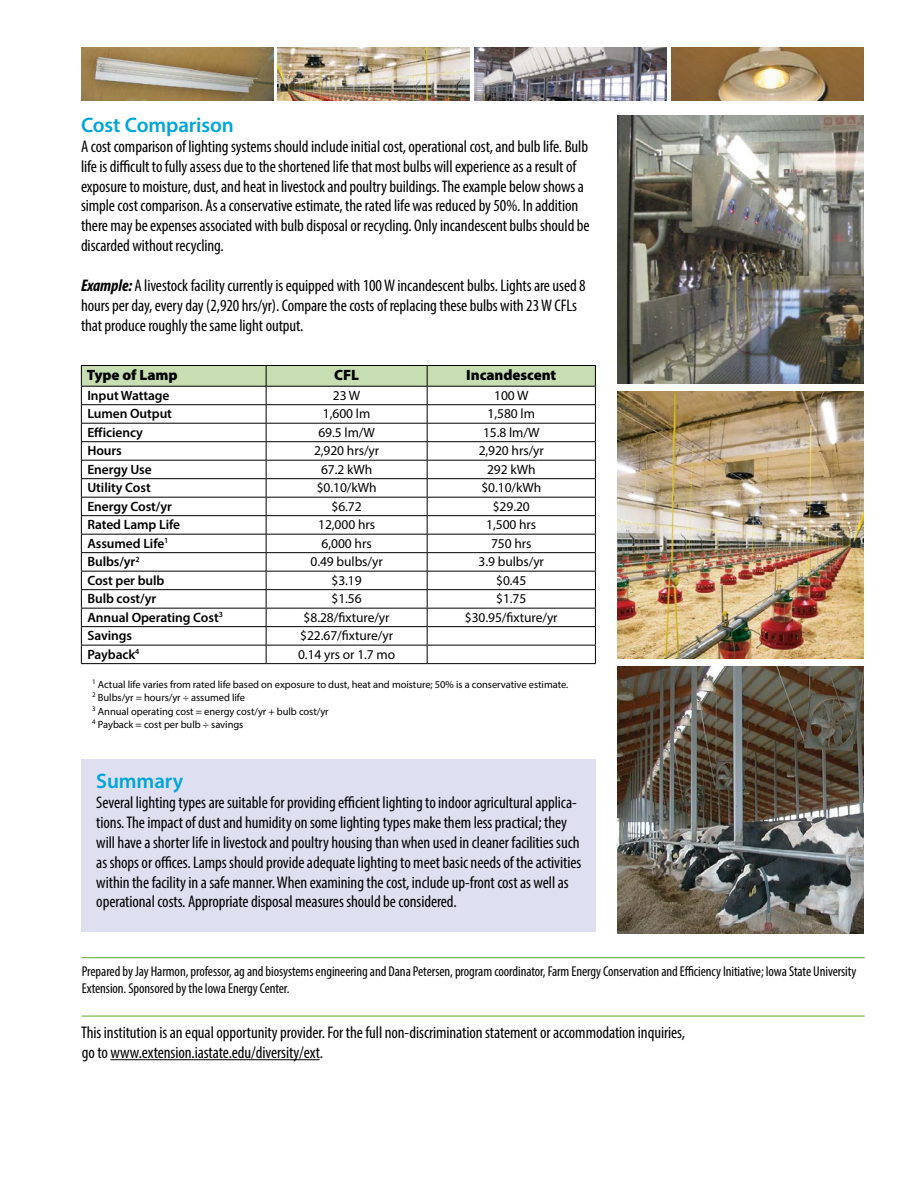
<style>
.page{position:relative;width:918px;height:1188px;background:#fff}
.page>*{position:absolute;margin:0;border:0;box-sizing:border-box;transform-origin:0 0}
.Body_Copy_Heading_H2{font:600 21px "Myriad Pro";letter-spacing:-.005em;color:#00a5da}
.Body_Copy_P{font:condensed 16.8px/20px "Myriad Pro";letter-spacing:-.005em;color:#000}
.Body_Copy_P-2{font:900 15px "Myriad Pro";letter-spacing:-.005em;color:#000}
.Authors_P{font:condensed 14.25px/17.2px "Myriad Pro";letter-spacing:-.005em;color:#000}
.Body_Copy_P-3{font:13.5px "Myriad Pro";letter-spacing:-.005em;color:#000}
.Body_Copy_P-4{font:600 13.5px "Myriad Pro";letter-spacing:-.005em;color:#000}
.Reference_body_copy_P{font:10.5px "Myriad Pro";letter-spacing:-.005em;color:#000}
.s1{font-weight:700;font-style:italic}
</style>
<div class="page">
<img style="left:617px;top:666px;width:247px;height:268px">
<hr style="left:81px;top:365px;width:185px;height:1px;background:#000">
<hr style="left:266px;top:365px;width:161px;height:1px;background:#000">
<hr style="left:427px;top:365px;width:169px;height:1px;background:#000">
<svg style="left:81px;top:366px;width:515px;height:297px"></svg>
<hr style="left:81px;top:663px;width:185px;height:1px;background:#000">
<hr style="left:266px;top:663px;width:161px;height:1px;background:#000">
<hr style="left:427px;top:663px;width:169px;height:1px;background:#000">
<div style="left:81px;top:760px;width:514px;height:172px;background:#dedff0"></div>
<img style="left:672px;top:47px;width:192px;height:54px">
<img style="left:81px;top:47px;width:192px;height:53px">
<hr style="left:110px;top:1059px;width:210px;height:1px;background:#000">
<hr style="left:82px;top:957px;width:783px;height:1px;background:#6cb33f">
<hr style="left:82px;top:1016px;width:783px;height:1px;background:#6cb33f">
<img style="left:278px;top:47px;width:192px;height:54px">
<img style="left:475px;top:47px;width:192px;height:54px">
<img style="left:617px;top:391px;width:247px;height:267px">
<img style="left:617px;top:115px;width:247px;height:268px">
<h2 class="Body_Copy_Heading_H2" style="left:81px;top:111px;width:154px">Cost Comparison</h2>
<p class="Body_Copy_P" style="left:81px;top:136px;width:510px">A cost comparison of lighting systems should include initial cost, operational cost, and bulb life. Bulb life is difficult to fully assess due to the shortened life that most bulbs will experience as a result of exposure to moisture, dust, and heat in livestock and poultry buildings. The example below shows a simple cost comparison. As a conservative estimate, the rated life was reduced by 50%. In addition there may be expenses associated with bulb disposal or recycling. Only incandescent bulbs should be discarded without recycling.</p>
<p class="Body_Copy_P" style="left:81px;top:275px;width:506px"><span class="s1">Example:</span> A livestock facility currently is equipped with 100 W incandescent bulbs. Lights are used 8 hours per day, every day (2,920 hrs/yr). Compare the costs of replacing these bulbs with 23 W CFLs that produce roughly the same light output.</p>
<p class="Body_Copy_P-2" style="left:87px;top:365px;width:93px">Type of Lamp</p>
<p class="Body_Copy_P-2" style="left:334px;top:365px;width:26px">CFL</p>
<p class="Body_Copy_P-2" style="left:466px;top:365px;width:92px">Incandescent</p>
<p class="Body_Copy_P-4" style="left:87px;top:387px;width:84px">Input Wattage</p>
<p class="Body_Copy_P-3" style="left:333px;top:387px;width:29px">23 W</p>
<p class="Body_Copy_P-3" style="left:494px;top:387px;width:36px">100 W</p>
<p class="Body_Copy_P-4" style="left:87px;top:405px;width:86px">Lumen Output</p>
<p class="Body_Copy_P-3" style="left:323px;top:405px;width:49px">1,600 lm</p>
<p class="Body_Copy_P-3" style="left:488px;top:405px;width:49px">1,580 lm</p>
<p class="Body_Copy_P-4" style="left:87px;top:424px;width:57px">Efficiency</p>
<p class="Body_Copy_P-3" style="left:318px;top:424px;width:58px">69.5 lm/W</p>
<p class="Body_Copy_P-3" style="left:483px;top:424px;width:58px">15.8 lm/W</p>
<p class="Body_Copy_P-4" style="left:87px;top:442px;width:36px">Hours</p>
<p class="Body_Copy_P-3" style="left:314px;top:442px;width:67px">2,920 hrs/yr</p>
<p class="Body_Copy_P-3" style="left:479px;top:442px;width:67px">2,920 hrs/yr</p>
<p class="Body_Copy_P-4" style="left:87px;top:461px;width:66px">Energy Use</p>
<p class="Body_Copy_P-3" style="left:321px;top:461px;width:53px">67.2 kWh</p>
<p class="Body_Copy_P-3" style="left:487px;top:461px;width:50px">292 kWh</p>
<p class="Body_Copy_P-4" style="left:87px;top:479px;width:65px">Utility Cost</p>
<p class="Body_Copy_P-3" style="left:317px;top:479px;width:61px">$0.10/kWh</p>
<p class="Body_Copy_P-3" style="left:481px;top:479px;width:61px">$0.10/kWh</p>
<p class="Body_Copy_P-4" style="left:87px;top:498px;width:86px">Energy Cost/yr</p>
<p class="Body_Copy_P-3" style="left:332px;top:498px;width:32px">$6.72</p>
<p class="Body_Copy_P-3" style="left:493px;top:498px;width:39px">$29.20</p>
<p class="Body_Copy_P-4" style="left:87px;top:516px;width:94px">Rated Lamp Life</p>
<p class="Body_Copy_P-3" style="left:318px;top:516px;width:58px">12,000 hrs</p>
<p class="Body_Copy_P-3" style="left:486px;top:516px;width:52px">1,500 hrs</p>
<p class="Body_Copy_P-4" style="left:87px;top:535px;width:83px">Assumed Life<sup>1</sup></p>
<p class="Body_Copy_P-3" style="left:322px;top:535px;width:52px">6,000 hrs</p>
<p class="Body_Copy_P-3" style="left:491px;top:535px;width:42px">750 hrs</p>
<p class="Body_Copy_P-4" style="left:87px;top:553px;width:54px">Bulbs/yr<sup>2</sup></p>
<p class="Body_Copy_P-3" style="left:310px;top:553px;width:74px">0.49 bulbs/yr</p>
<p class="Body_Copy_P-3" style="left:479px;top:553px;width:67px">3.9 bulbs/yr</p>
<p class="Body_Copy_P-4" style="left:87px;top:572px;width:79px">Cost per bulb</p>
<p class="Body_Copy_P-3" style="left:332px;top:572px;width:32px">$3.19</p>
<p class="Body_Copy_P-3" style="left:496px;top:572px;width:32px">$0.45</p>
<p class="Body_Copy_P-4" style="left:87px;top:590px;width:70px">Bulb cost/yr</p>
<p class="Body_Copy_P-3" style="left:332px;top:590px;width:32px">$1.56</p>
<p class="Body_Copy_P-3" style="left:496px;top:590px;width:32px">$1.75</p>
<p class="Body_Copy_P-4" style="left:87px;top:609px;width:137px">Annual Operating Cost<sup>3</sup></p>
<p class="Body_Copy_P-3" style="left:304px;top:609px;width:88px">$8.28/fixture/yr</p>
<p class="Body_Copy_P-3" style="left:465px;top:609px;width:94px">$30.95/fixture/yr</p>
<p class="Body_Copy_P-4" style="left:87px;top:627px;width:46px">Savings</p>
<p class="Body_Copy_P-3" style="left:300px;top:627px;width:94px">$22.67/fixture/yr</p>
<p class="Body_Copy_P-4" style="left:87px;top:646px;width:54px">Payback<sup>4</sup></p>
<p class="Body_Copy_P-3" style="left:298px;top:646px;width:99px">0.14 yrs or 1.7 mo</p>
<p class="Reference_body_copy_P" style="left:92px;top:678px;width:478px"><sup>1</sup> Actual life varies from rated life based on exposure to dust, heat and moisture; 50% is a conservative estimate.</p>
<p class="Reference_body_copy_P" style="left:92px;top:691px;width:154px"><sup>2</sup> Bulbs/yr = hours/yr ÷ assumed life</p>
<p class="Reference_body_copy_P" style="left:92px;top:705px;width:238px"><sup>3</sup> Annual operating cost = energy cost/yr + bulb cost/yr</p>
<p class="Reference_body_copy_P" style="left:92px;top:718px;width:153px"><sup>4</sup> Payback = cost per bulb ÷ savings</p>
<h2 class="Body_Copy_Heading_H2" style="left:96px;top:768px;width:88px">Summary</h2>
<p class="Body_Copy_P" style="left:96px;top:792px;width:486px">Several lighting types are suitable for providing efficient lighting to indoor agricultural applica&shy;tions. The impact of dust and humidity on some lighting types make them less practical; they will have a shorter life in livestock and poultry housing than when used in cleaner facilities such as shops or offices. Lamps should provide adequate lighting to meet basic needs of the activities within the facility in a safe manner. When examining the cost, include up-front cost as well as operational costs. Appropriate disposal measures should be considered.</p>
<p class="Authors_P" style="left:82px;top:963px;width:776px">Prepared by Jay Harmon, professor, ag and biosystems engineering and Dana Petersen, program coordinator, Farm Energy Conservation and Efficiency Initiative; Iowa State University<br>Extension. Sponsored by the Iowa Energy Center.</p>
<p class="Body_Copy_P" style="left:81px;top:1022px;width:605px">This institution is an equal opportunity provider. For the full non-discrimination statement or accommodation inquiries, go to www.extension.iastate.edu/diversity/ext.</p>
</div>
